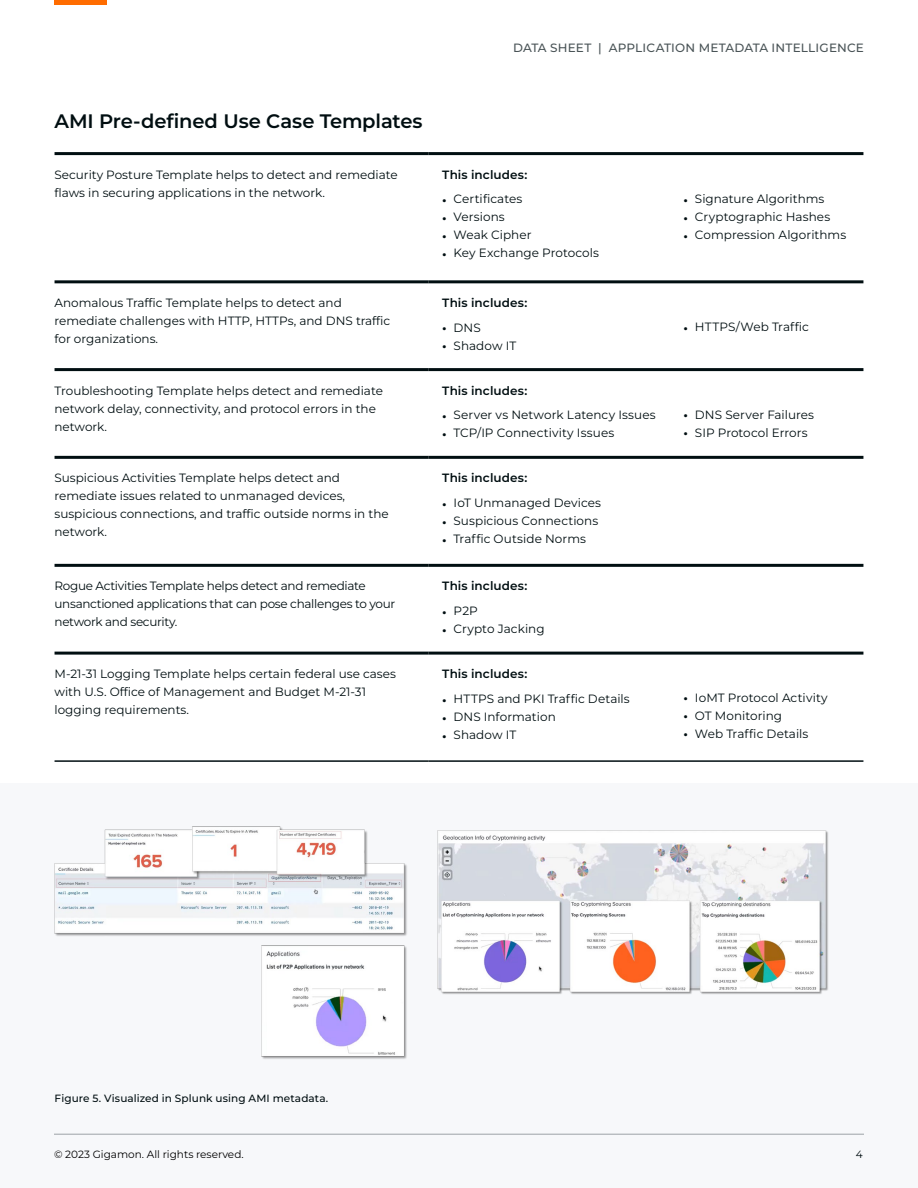
<style>
.page{position:relative;width:918px;height:1188px;background:#fff}
.page>*{position:absolute;margin:0;border:0;box-sizing:border-box;transform-origin:0 0}
.t1{font:600 19.5px "Montserrat";letter-spacing:-.005em;color:#010e11}
.t2{font:12px/18px "Montserrat";color:#010e11}
.t3{font:12px/18px "Montserrat";letter-spacing:-.025em;color:#010e11}
.t4{font:600 12px "Montserrat";letter-spacing:.01em;color:#010e11}
.t5{font:500 12px "Montserrat";letter-spacing:.015em;color:#4a5457}
.t6{font:500 10.5px "Montserrat";letter-spacing:.01em;color:#010e11}
.t7{font:10.5px "Montserrat";color:#000}
.t8{font:10.5px "Montserrat";color:#010e11}
.s1{font-weight:700}
</style>
<div class="page">
<div style="left:0;top:783px;width:918px;height:405px;background:#f7f8fa"></div>
<img style="left:438px;top:830px;width:390px;height:164px">
<hr style="left:55px;top:152px;width:374px;height:3px;background:#010e11">
<hr style="left:429px;top:152px;width:434px;height:3px;background:#010e11">
<hr style="left:55px;top:280px;width:374px;height:3px;background:#010e11">
<hr style="left:429px;top:280px;width:434px;height:3px;background:#010e11">
<hr style="left:55px;top:368px;width:374px;height:3px;background:#010e11">
<hr style="left:429px;top:368px;width:434px;height:3px;background:#010e11">
<hr style="left:55px;top:456px;width:374px;height:3px;background:#010e11">
<hr style="left:429px;top:456px;width:434px;height:3px;background:#010e11">
<hr style="left:55px;top:564px;width:374px;height:3px;background:#010e11">
<hr style="left:429px;top:564px;width:434px;height:3px;background:#010e11">
<hr style="left:55px;top:652px;width:374px;height:3px;background:#010e11">
<hr style="left:429px;top:652px;width:434px;height:3px;background:#010e11">
<hr style="left:55px;top:760px;width:374px;height:2px;background:#010e11">
<hr style="left:429px;top:760px;width:434px;height:2px;background:#010e11">
<img style="left:55px;top:826px;width:352px;height:110px">
<img style="left:262px;top:945px;width:145px;height:114px">
<hr style="left:54px;top:0;width:53px;height:4px;background:#ff6c00">
<hr style="left:54px;top:1134px;width:810px;height:1px;background:#9da2a7">
<h1 class="t1" style="left:55px;top:108px;width:369px">AMI Pre-defined Use Case Templates</h1>
<p class="t5" style="left:513px;top:40px;width:352px">DATA SHEET | APPLICATION METADATA INTELLIGENCE</p>
<p class="t2" style="left:55px;top:165px;width:345px">Security Posture Template helps to detect and remediate flaws in securing applications in the network.</p>
<p class="t4" style="left:442px;top:166px;width:87px">This includes:</p>
<p class="t2" style="left:442px;top:190px;width:82px"><span class="s1">•</span> Certificates</p>
<p class="t2" style="left:442px;top:208px;width:64px"><span class="s1">•</span> Versions</p>
<p class="t2" style="left:442px;top:226px;width:91px"><span class="s1">•</span> Weak Cipher</p>
<p class="t2" style="left:442px;top:244px;width:158px"><span class="s1">•</span> Key Exchange Protocols</p>
<p class="t2" style="left:55px;top:293px;width:337px">Anomalous Traffic Template helps to detect and remediate challenges with HTTP, HTTPs, and DNS traffic for organizations.</p>
<p class="t4" style="left:442px;top:295px;width:87px">This includes:</p>
<p class="t2" style="left:442px;top:318px;width:40px"><span class="s1">•</span> DNS</p>
<p class="t2" style="left:442px;top:336px;width:76px"><span class="s1">•</span> Shadow IT</p>
<p class="t2" style="left:55px;top:381px;width:330px">Troubleshooting Template helps detect and remediate network delay, connectivity, and protocol errors in the network.</p>
<p class="t4" style="left:442px;top:382px;width:87px">This includes:</p>
<p class="t2" style="left:442px;top:406px;width:215px"><span class="s1">•</span> Server vs Network Latency Issues</p>
<p class="t2" style="left:442px;top:424px;width:174px"><span class="s1">•</span> TCP/IP Connectivity Issues</p>
<p class="t2" style="left:55px;top:469px;width:336px">Suspicious Activities Template helps detect and remediate issues related to unmanaged devices, suspicious connections, and traffic outside norms in the network.</p>
<p class="t4" style="left:442px;top:470px;width:87px">This includes:</p>
<p class="t2" style="left:442px;top:494px;width:160px"><span class="s1">•</span> IoT Unmanaged Devices</p>
<p class="t2" style="left:442px;top:512px;width:158px"><span class="s1">•</span> Suspicious Connections</p>
<p class="t2" style="left:442px;top:530px;width:145px"><span class="s1">•</span> Traffic Outside Norms</p>
<p class="t3" style="left:55px;top:577px;width:342px">Rogue Activities Template helps detect and remediate unsanctioned applications that can pose challenges to your network and security.</p>
<p class="t4" style="left:442px;top:578px;width:87px">This includes:</p>
<p class="t2" style="left:442px;top:602px;width:37px"><span class="s1">•</span> P2P</p>
<p class="t2" style="left:442px;top:620px;width:104px"><span class="s1">•</span> Crypto Jacking</p>
<p class="t2" style="left:55px;top:665px;width:343px">M-21-31 Logging Template helps certain federal use cases with U.S. Office of Management and Budget M-21-31 logging requirements.</p>
<p class="t4" style="left:442px;top:666px;width:87px">This includes:</p>
<p class="t2" style="left:442px;top:689px;width:189px"><span class="s1">•</span> HTTPS and PKI Traffic Details</p>
<p class="t2" style="left:442px;top:707px;width:115px"><span class="s1">•</span> DNS Information</p>
<p class="t2" style="left:442px;top:725px;width:76px"><span class="s1">•</span> Shadow IT</p>
<p class="t2" style="left:684px;top:190px;width:142px"><span class="s1">•</span> Signature Algorithms</p>
<p class="t2" style="left:684px;top:208px;width:148px"><span class="s1">•</span> Cryptographic Hashes</p>
<p class="t2" style="left:684px;top:226px;width:164px"><span class="s1">•</span> Compression Algorithms</p>
<p class="t2" style="left:684px;top:318px;width:127px"><span class="s1">•</span> HTTPS/Web Traffic</p>
<p class="t2" style="left:684px;top:405px;width:132px"><span class="s1">•</span> DNS Server Failures</p>
<p class="t2" style="left:684px;top:423px;width:126px"><span class="s1">•</span> SIP Protocol Errors</p>
<p class="t2" style="left:684px;top:688px;width:146px"><span class="s1">•</span> IoMT Protocol Activity</p>
<p class="t2" style="left:684px;top:706px;width:100px"><span class="s1">•</span> OT Monitoring</p>
<p class="t2" style="left:684px;top:724px;width:126px"><span class="s1">•</span> Web Traffic Details</p>
<p class="t6" style="left:55px;top:1091px;width:275px">Figure 5. Visualized in Splunk using AMI metadata.</p>
<p class="t7" style="left:54px;top:1147px;width:191px">© 2023 Gigamon. All rights reserved.</p>
<p class="t8" style="left:856px;top:1147px;width:8px">4</p>
</div>
